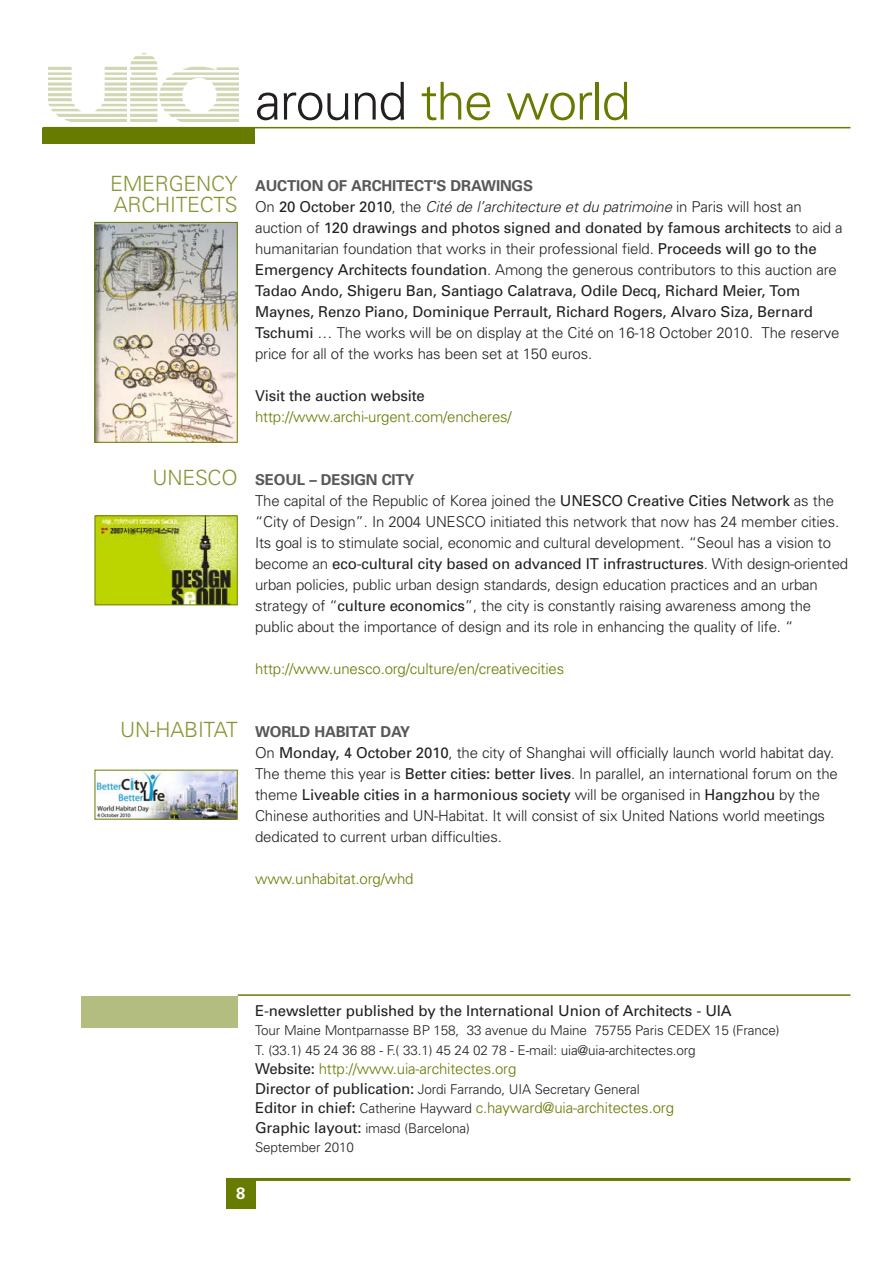
<style>
.page{position:relative;width:893px;height:1263px;background:#fff}
.page>*{position:absolute;margin:0;border:0;box-sizing:border-box;transform-origin:0 0}
.t1{font:300 52.2px "Univers";letter-spacing:-.03em;color:#667b00}
.t2{font:300 21px/21px "Univers";letter-spacing:-.01em;color:#859533}
.t3{font:700 16.5px "Univers";color:#fff}
.t4{font:300 15px/21px "Univers";letter-spacing:-.01em;color:#231f20}
.t5{font:15px/21px "Univers";letter-spacing:-.01em;color:#231f20}
.t6{font:300 15px "Univers";letter-spacing:-.01em;color:#667b00}
.t7{font:300 13.5px/19.5px "Univers";letter-spacing:-.01em;color:#231f20}
.s1{color:#231f20}
.s2{font-weight:700;color:#57585a}
.s3{font-weight:300}
.s4{font-weight:300;font-style:italic}
.s5{font-weight:400}
.s6{font-weight:400;color:#231f20}
.s7{font-weight:400;font-size:15px}
.s8{font-size:13.5px;color:#231f20}
</style>
<div class="page">
<div style="left:43px;top:128px;width:212px;height:16px;background:#667b00"></div>
<hr style="left:43px;top:127px;width:807px;height:1px;background:#667b00">
<img style="left:49px;top:54px;width:189px;height:68px">
<div style="left:226px;top:1178px;width:29px;height:30px;background:#667b00"></div>
<hr style="left:226px;top:1178px;width:624px;height:3px;background:#667b00">
<div style="left:81px;top:996px;width:157px;height:32px;background:#b3bd80"></div>
<hr style="left:238px;top:994px;width:612px;height:2px;background:#667b00">
<img style="left:96px;top:224px;width:140px;height:217px">
<div style="left:94px;top:222px;width:144px;height:221px;border:1px solid #667b00"></div>
<img style="left:96px;top:517px;width:140px;height:86px">
<div style="left:94px;top:515px;width:144px;height:90px;border:1px solid #667b00"></div>
<img style="left:96px;top:772px;width:140px;height:46px">
<div style="left:94px;top:770px;width:144px;height:50px;border:1px solid #667b00"></div>
<h1 class="t1" style="left:255px;top:82px;width:377px"><span class="s1">around</span> the world</h1>
<h2 class="t2" style="left:110px;top:175px;width:129px">EMERGENCY<br>ARCHITECTS</h2>
<p class="t5" style="left:255px;top:177px;width:589px"><span class="s2">AUCTION OF ARCHITECT'S DRAWINGS<br></span><span class="s3">On</span> 20 October 2010<span class="s3">, the</span> <span class="s4">Cité de l’architecture et du patrimoine</span> <span class="s3">in Paris will host an auction of</span> 120 drawings and photos signed and donated by famous architects <span class="s3">to aid a humanitarian foundation that works in their professional field.</span> Proceeds will go to the Emergency Architects foundation<span class="s3">. Among the generous contributors to this auction are </span>Tadao Ando, Shigeru Ban, Santiago Calatrava, Odile Decq, Richard Meier, Tom Maynes, Renzo Piano, Dominique Perrault, Richard Rogers, Alvaro Siza, Bernard Tschumi <span class="s3">… The works will be on display at the Cité on 16-18 October 2010. The reserve price for all of the works has been set at 150 euros.</span></p>
<p class="t5" style="left:255px;top:387px;width:171px">Visit the auction website</p>
<p class="t6" style="left:255px;top:411px;width:258px">http://www.archi-urgent.com/encheres/</p>
<h2 class="t2" style="left:153px;top:469px;width:87px">UNESCO</h2>
<p class="t4" style="left:255px;top:471px;width:594px"><span class="s2">SEOUL – DESIGN CITY<br></span>The capital of the Republic of Korea joined the <span class="s5">UNESCO Creative Cities Network</span> as the “City of Design”. In 2004 UNESCO initiated this network that now has 24 member cities.<br>Its goal is to stimulate social, economic and cultural development. “Seoul has a vision to become an <span class="s5">eco-cultural city based on advanced IT infrastructures</span>. With design-oriented urban policies, public urban design standards, design education practices and an urban strategy of “<span class="s5">culture economics</span>”, the city is constantly raising awareness among the public about the importance of design and its role in enhancing the quality of life. “</p>
<p class="t6" style="left:255px;top:663px;width:311px">http://www.unesco.org/culture/en/creativecities</p>
<h2 class="t2" style="left:120px;top:721px;width:119px">UN-HABITAT</h2>
<p class="t4" style="left:255px;top:723px;width:584px"><span class="s2">WORLD HABITAT DAY<br></span>On <span class="s5">Monday, 4 October 2010</span>, the city of Shanghai will officially launch world habitat day.<br>The theme this year is <span class="s5">Better cities: better lives</span>. In parallel, an international forum on the theme <span class="s5">Liveable cities in a harmonious society</span> will be organised in <span class="s5">Hangzhou</span> by the Chinese authorities and UN-Habitat. It will consist of six United Nations world meetings dedicated to current urban difficulties.</p>
<p class="t6" style="left:255px;top:873px;width:160px">www.unhabitat.org/whd</p>
<p class="t5" style="left:255px;top:1001px;width:478px">E-newsletter published by the International Union of Architects - UIA</p>
<p class="t7" style="left:255px;top:1022px;width:526px">Tour Maine Montparnasse BP 158, 33 avenue du Maine 75755 Paris CEDEX 15 (France)<br>T. (33.1) 45 24 36 88 - F.( 33.1) 45 24 02 78 - E-mail: uia@uia-architectes.org</p>
<p class="t6" style="left:255px;top:1063px;width:263px"><span class="s6">Website:</span> http://www.uia-architectes.org</p>
<p class="t7" style="left:255px;top:1080px;width:386px"><span class="s7">Director of publication:</span> Jordi Farrando, UIA Secretary General</p>
<p class="t6" style="left:255px;top:1102px;width:420px"><span class="s6">Editor in chief:</span> <span class="s8">Catherine Hayward</span> c.hayward@uia-architectes.org</p>
<p class="t7" style="left:255px;top:1119px;width:216px"><span class="s7">Graphic layout:</span> imasd (Barcelona)<br>September 2010</p>
<p class="t3" style="left:236px;top:1187px;width:11px">8</p>
</div>
